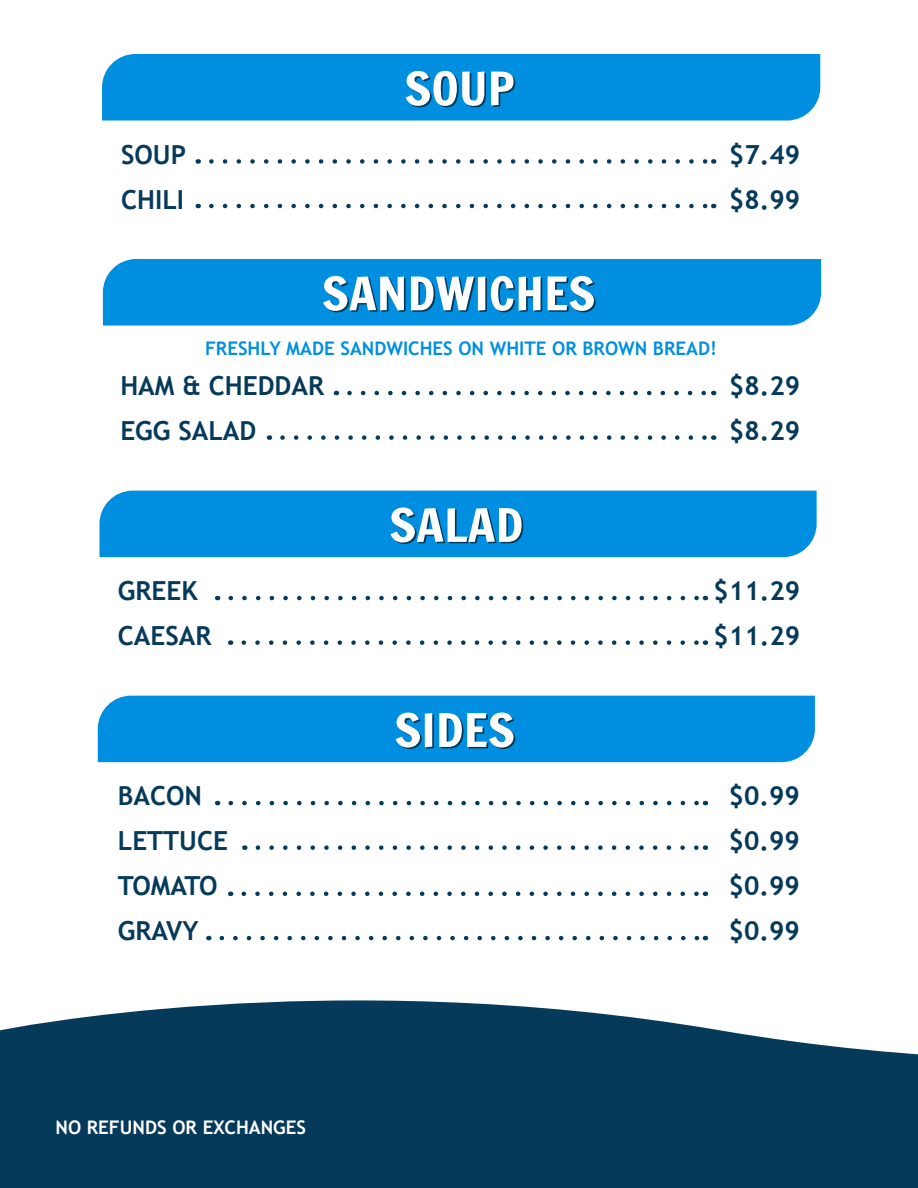
<style>
.page{position:relative;width:918px;height:1188px;background:#fff}
.page>*{position:absolute;margin:0;border:0;box-sizing:border-box;transform-origin:0 0}
.t1{font:45px "Francois One";color:#fff;scale:1.12 1}
.t2{font:700 26.25px "Trebuchet MS";color:#063a5a}
.t3{font:700 18.75px "Trebuchet MS";color:#008fe0}
.t4{font:700 18.75px "Trebuchet MS";color:#fff}
</style>
<div class="page">
<svg style="left:0;top:1000px;width:918px;height:188px;background:#1d4c69"></svg>
<div style="left:102px;top:54px;width:718px;height:67px;background:#008fe0"></div>
<div style="left:103px;top:259px;width:718px;height:67px;background:#008fe0"></div>
<svg style="left:349px;top:391px;width:357px;height:4px"></svg>
<svg style="left:282px;top:435px;width:424px;height:5px"></svg>
<svg style="left:231px;top:596px;width:467px;height:4px"></svg>
<div style="left:99px;top:491px;width:718px;height:66px;background:#008fe0"></div>
<svg style="left:244px;top:640px;width:454px;height:5px"></svg>
<svg style="left:211px;top:159px;width:495px;height:5px"></svg>
<svg style="left:211px;top:204px;width:495px;height:4px"></svg>
<svg style="left:231px;top:801px;width:467px;height:4px"></svg>
<div style="left:98px;top:696px;width:717px;height:66px;background:#008fe0"></div>
<svg style="left:258px;top:845px;width:440px;height:5px"></svg>
<svg style="left:244px;top:892px;width:454px;height:4px"></svg>
<svg style="left:222px;top:936px;width:476px;height:4px"></svg>
<p class="t2" style="left:121px;top:138px;width:67px">SOUP</p>
<p class="t2" style="left:121px;top:183px;width:65px">CHILI</p>
<p class="t1" style="left:404px;top:63px;width:100px">SOUP</p>
<p class="t2" style="left:729px;top:138px;width:73px">$7.49</p>
<p class="t2" style="left:729px;top:183px;width:73px">$8.99</p>
<p class="t1" style="left:322px;top:268px;width:246px">SANDWICHES</p>
<p class="t3" style="left:205px;top:336px;width:514px">FRESHLY MADE SANDWICHES ON WHITE OR BROWN BREAD!</p>
<p class="t2" style="left:120px;top:370px;width:205px">HAM &amp; CHEDDAR</p>
<p class="t2" style="left:120px;top:415px;width:138px">EGG SALAD</p>
<p class="t2" style="left:729px;top:370px;width:73px">$8.29</p>
<p class="t2" style="left:729px;top:415px;width:73px">$8.29</p>
<p class="t1" style="left:389px;top:500px;width:121px">SALAD</p>
<p class="t2" style="left:118px;top:575px;width:81px">GREEK</p>
<p class="t2" style="left:118px;top:620px;width:95px">CAESAR</p>
<p class="t2" style="left:118px;top:780px;width:86px">BACON</p>
<p class="t2" style="left:118px;top:825px;width:112px">LETTUCE</p>
<p class="t2" style="left:118px;top:870px;width:101px">TOMATO</p>
<p class="t2" style="left:118px;top:915px;width:82px">GRAVY</p>
<p class="t4" style="left:56px;top:1116px;width:252px">NO REFUNDS OR EXCHANGES</p>
<p class="t1" style="left:394px;top:705px;width:109px">SIDES</p>
<p class="t2" style="left:714px;top:575px;width:88px">$11.29</p>
<p class="t2" style="left:714px;top:620px;width:88px">$11.29</p>
<p class="t2" style="left:729px;top:780px;width:73px">$0.99</p>
<p class="t2" style="left:729px;top:825px;width:73px">$0.99</p>
<p class="t2" style="left:729px;top:870px;width:73px">$0.99</p>
<p class="t2" style="left:729px;top:915px;width:73px">$0.99</p>
</div>
